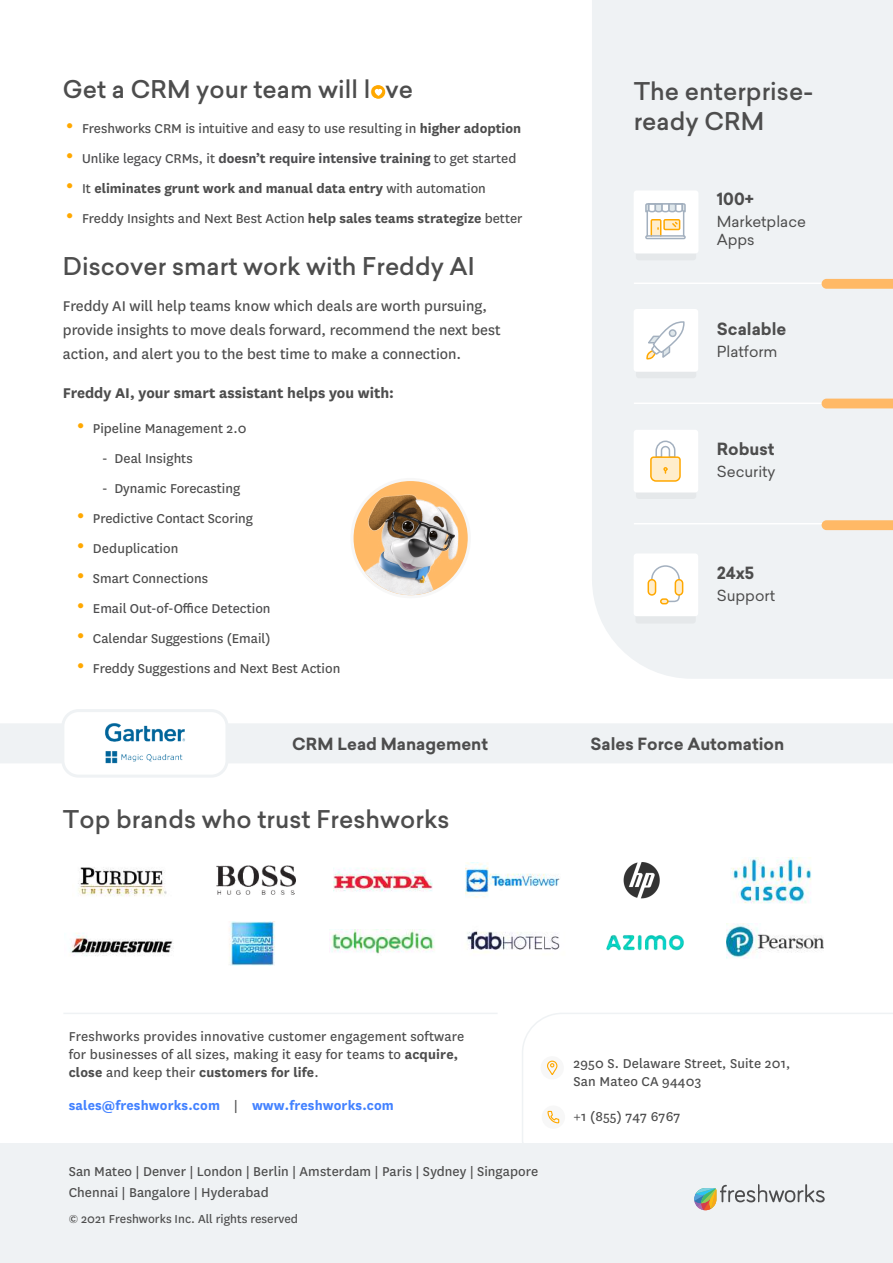
<style>
.page{position:relative;width:893px;height:1263px;background:#fff}
.page>*{position:absolute;margin:0;border:0;box-sizing:border-box;transform-origin:0 0}
.t1{font:500 24px/30px "Sailec";color:#4d4d4d}
.t2{font:16.5px/24px "National";color:#4d4d4d}
.t3{font:700 16.5px "Sailec";color:#4d4d4d}
.t4{font:700 16.5px "National";color:#4d4d4d}
.t5{font:15px/18px "National";color:#4d4d4d}
.t6{font:15px "National";color:#4d4d4f}
.t7{font:700 15px "National";color:#4d4d4d}
.t8{font:700 15px "National";letter-spacing:.01em;color:#4382ff}
.t9{font:15px/18px "Sailec";color:#4d4d4d}
.t10{font:13.5px "National";color:#4d4d4d}
.s1{color:#ffa800}
.s2{font-size:30px;color:#ffa800}
.s3{font-weight:700}
.s4{font-weight:400;font-size:30px;color:#ffa800}
.s5{font-weight:400}
.s6{font-weight:400;color:#4d4d4d}
</style>
<div class="page">
<div style="left:0;top:1143px;width:892px;height:120px;background:#eff2f4"></div>
<div style="left:592px;top:0;width:300px;height:679px;background:#eff2f4"></div>
<div style="left:635px;top:215px;width:61px;height:45px;background:#e5e8ea;border-radius:3px"></div>
<div style="left:633px;top:190px;width:65px;height:63px;background:#fff;border-radius:3px"></div>
<svg style="left:645px;top:203px;width:41px;height:34px"></svg>
<div style="left:645px;top:235px;width:40px;height:4px;border:2px solid #a3b0bf"></div>
<div style="left:636px;top:333px;width:60px;height:45px;background:#e5e8ea;border-radius:3px"></div>
<div style="left:636px;top:454px;width:60px;height:45px;background:#e5e8ea;border-radius:3px"></div>
<div style="left:635px;top:578px;width:60px;height:46px;background:#e5e8ea;border-radius:3px"></div>
<div style="left:633px;top:309px;width:65px;height:63px;background:#fff;border-radius:3px"></div>
<svg style="left:646px;top:321px;width:39px;height:39px"></svg>
<div style="left:668px;top:329px;width:8px;height:8px;border:2px solid #a3b0bf;border-radius:50%"></div>
<div style="left:633px;top:430px;width:65px;height:63px;background:#fff;border-radius:3px"></div>
<div style="left:633px;top:553px;width:65px;height:63px;background:#fff;border-radius:3px"></div>
<svg style="left:650px;top:440px;width:31px;height:42px"></svg>
<svg style="left:651px;top:565px;width:29px;height:16px"></svg>
<div style="left:648px;top:580px;width:7px;height:15px;background:#ffedcc;border-radius:4px"></div>
<div style="left:647px;top:579px;width:9px;height:17px;border:2px solid #ffa800;border-radius:4px"></div>
<div style="left:675px;top:580px;width:7px;height:15px;background:#ffedcc;border-radius:4px"></div>
<div style="left:674px;top:579px;width:9px;height:17px;border:2px solid #ffa800;border-radius:4px"></div>
<svg style="left:660px;top:593px;width:20px;height:11px"></svg>
<div style="left:660px;top:598px;width:8px;height:6px;border:2px solid #ffa800;border-radius:2px"></div>
<hr style="left:634px;top:283px;width:199px;height:1px;background:#fff">
<hr style="left:634px;top:403px;width:199px;height:1px;background:#fff">
<hr style="left:634px;top:523px;width:199px;height:1px;background:#fff">
<svg style="left:821px;top:520px;width:71px;height:10px"></svg>
<svg style="left:821px;top:399px;width:71px;height:9px"></svg>
<svg style="left:821px;top:279px;width:71px;height:10px"></svg>
<svg style="left:694px;top:1184px;width:130px;height:26px"></svg>
<svg style="left:522px;top:1013px;width:370px;height:130px"></svg>
<div style="left:540px;top:1056px;width:24px;height:23px;background:#f7f7f7;border-radius:50%"></div>
<svg style="left:547px;top:1060px;width:11px;height:15px"></svg>
<div style="left:541px;top:1105px;width:24px;height:24px;background:#f7f7f7;border-radius:50%"></div>
<svg style="left:547px;top:1110px;width:13px;height:14px"></svg>
<hr style="left:63px;top:1013px;width:434px;height:1px;background:#eff2f4">
<div style="left:350px;top:478px;width:121px;height:120px;background:#f7f7f7;border-radius:60px"></div>
<div style="left:353px;top:481px;width:115px;height:114px;background:#ffb966;border-radius:50%"></div>
<div style="left:372px;top:85px;width:13px;height:14px;background:#ffa800;border-radius:50%"></div>
<svg style="left:375px;top:89px;width:7px;height:7px"></svg>
<img style="left:354px;top:488px;width:106px;height:107px">
<div style="left:0;top:723px;width:892px;height:40px;background:#eff2f4"></div>
<div style="left:63px;top:711px;width:164px;height:65px;background:#fff;border-radius:16px"></div>
<div style="left:61px;top:709px;width:167px;height:69px;border:3px solid #eff2f4;border-radius:16px"></div>
<img style="left:105px;top:723px;width:80px;height:41px">
<img style="left:216px;top:865px;width:79px;height:30px">
<img style="left:730px;top:857px;width:82px;height:46px">
<img style="left:333px;top:868px;width:100px;height:24px">
<img style="left:78px;top:867px;width:89px;height:29px">
<img style="left:623px;top:862px;width:37px;height:36px">
<img style="left:70px;top:933px;width:104px;height:23px">
<img style="left:465px;top:862px;width:95px;height:36px">
<img style="left:229px;top:922px;width:46px;height:43px">
<img style="left:330px;top:929px;width:105px;height:25px">
<img style="left:606px;top:934px;width:79px;height:17px">
<img style="left:467px;top:931px;width:93px;height:22px">
<img style="left:726px;top:923px;width:97px;height:36px">
<h1 class="t1" style="left:63px;top:74px;width:352px">Get a CRM your team will l<span class="s1">o</span>ve</h1>
<p class="t5" style="left:65px;top:119px;width:458px"><span class="s2">•</span> Freshworks CRM is intuitive and easy to use resulting in <span class="s3">higher adoption</span></p>
<p class="t6" style="left:65px;top:149px;width:453px"><span class="s2">•</span> Unlike legacy CRMs, it <span class="s3">doesn’t require intensive training</span> to get started</p>
<p class="t7" style="left:65px;top:178px;width:422px"><span class="s4">•</span> <span class="s5">It</span> eliminates grunt work and manual data entry <span class="s5">with automation</span></p>
<p class="t5" style="left:65px;top:209px;width:459px"><span class="s2">•</span> Freddy Insights and Next Best Action <span class="s3">help sales teams strategize</span> better</p>
<h1 class="t1" style="left:63px;top:251px;width:413px">Discover smart work with Freddy AI</h1>
<p class="t2" style="left:63px;top:293px;width:439px">Freddy AI will help teams know which deals are worth pursuing, provide insights to move deals forward, recommend the next best action, and alert you to the best time to make a connection.</p>
<p class="t4" style="left:63px;top:381px;width:332px">Freddy AI, your smart assistant helps you with:</p>
<p class="t5" style="left:76px;top:418px;width:172px"><span class="s2">•</span> Pipeline Management 2.0</p>
<p class="t5" style="left:102px;top:448px;width:92px">- Deal Insights</p>
<p class="t5" style="left:102px;top:478px;width:139px">- Dynamic Forecasting</p>
<p class="t5" style="left:76px;top:508px;width:179px"><span class="s2">•</span> Predictive Contact Scoring</p>
<p class="t5" style="left:76px;top:538px;width:104px"><span class="s2">•</span> Deduplication</p>
<p class="t5" style="left:76px;top:568px;width:134px"><span class="s2">•</span> Smart Connections</p>
<p class="t6" style="left:76px;top:598px;width:196px"><span class="s2">•</span> Email Out-of-Office Detection</p>
<p class="t5" style="left:76px;top:628px;width:196px"><span class="s2">•</span> Calendar Suggestions (Email)</p>
<p class="t5" style="left:76px;top:658px;width:266px"><span class="s2">•</span> Freddy Suggestions and Next Best Action</p>
<h1 class="t1" style="left:633px;top:76px;width:181px">The enterprise&shy;ready CRM</h1>
<p class="t3" style="left:716px;top:187px;width:39px">100+</p>
<p class="t9" style="left:716px;top:212px;width:91px">Marketplace<br>Apps</p>
<p class="t3" style="left:716px;top:317px;width:71px">Scalable</p>
<p class="t9" style="left:716px;top:342px;width:62px">Platform</p>
<p class="t3" style="left:716px;top:437px;width:59px">Robust</p>
<p class="t9" style="left:716px;top:462px;width:60px">Security</p>
<p class="t3" style="left:716px;top:561px;width:39px">24x5</p>
<p class="t9" style="left:716px;top:586px;width:60px">Support</p>
<p class="t3" style="left:292px;top:732px;width:197px">CRM Lead Management</p>
<p class="t3" style="left:590px;top:732px;width:195px">Sales Force Automation</p>
<h1 class="t1" style="left:63px;top:805px;width:388px">Top brands who trust Freshworks</h1>
<p class="t5" style="left:69px;top:1027px;width:397px">Freshworks provides innovative customer engagement software for businesses of all sizes, making it easy for teams to <span class="s3">acquire, close</span> and keep their <span class="s3">customers for life</span>.</p>
<p class="t8" style="left:69px;top:1095px;width:326px">sales@freshworks.com <span class="s6">|</span> www.freshworks.com</p>
<p class="t5" style="left:69px;top:1160px;width:471px;line-height:21px">San Mateo | Denver | London | Berlin | Amsterdam | Paris | Sydney | Singapore<br>Chennai | Bangalore | Hyderabad</p>
<p class="t10" style="left:69px;top:1210px;width:231px">© 2021 Freshworks Inc. All rights reserved</p>
<p class="t5" style="left:573px;top:1053px;width:218px">2950 S. Delaware Street, Suite 201,<br>San Mateo CA 94403</p>
<p class="t5" style="left:573px;top:1106px;width:108px">+1 (855) 747 6767</p>
</div>
